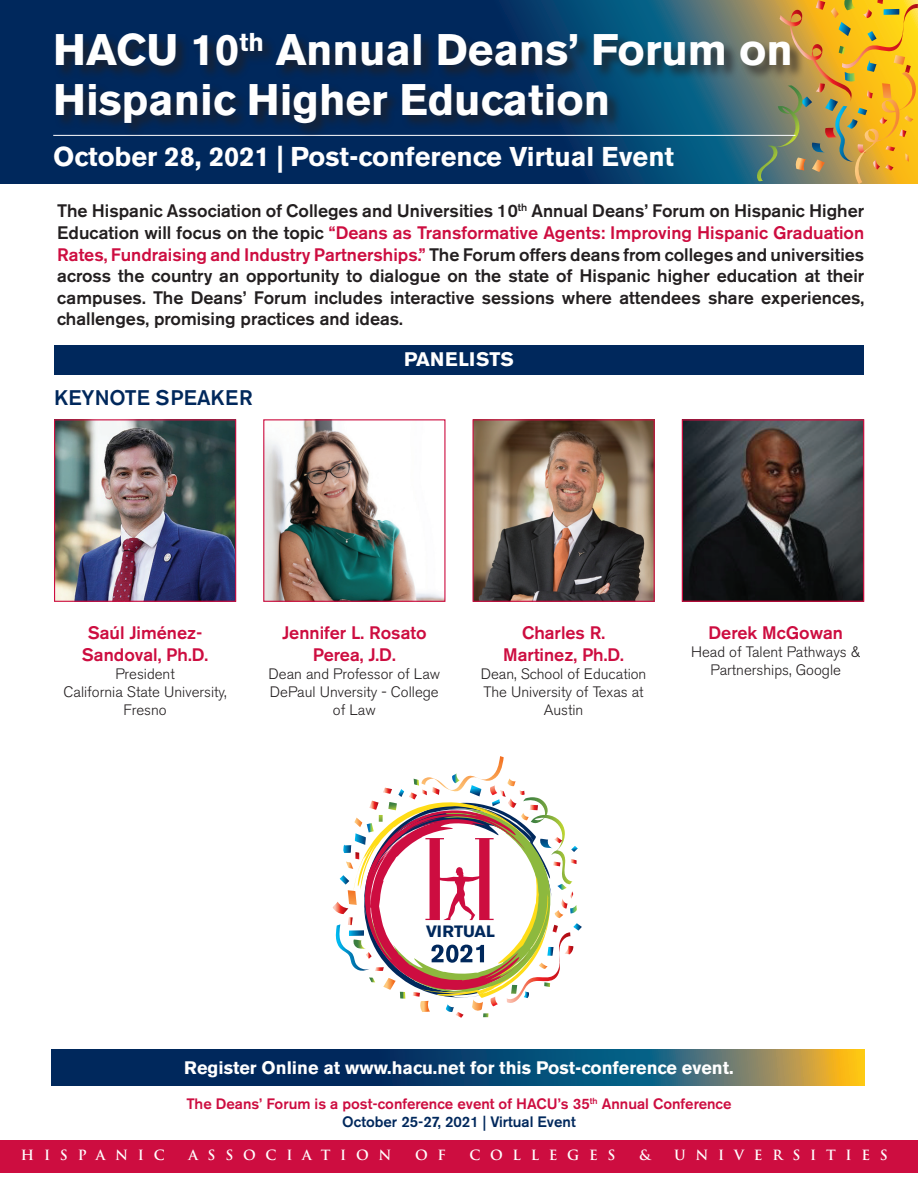
<style>
.page{position:relative;width:918px;height:1188px;background:#fff}
.page>*{position:absolute;margin:0;border:0;box-sizing:border-box;transform-origin:0 0}
.t1{font:700 43.8px/49.5px "Akzidenz Grotesk BE";color:#fff}
.t2{font:700 27px "Akzidenz Grotesk BE";color:#fff}
.t3{font:500 21px "Akzidenz Grotesk BE";color:#00285c}
.t4{font:700 19.5px "Akzidenz Grotesk BE";color:#fff}
.t5{font:500 18px/21.6px "Akzidenz Grotesk BE";color:#231f20;text-align:justify}
.t6{font:500 18px/21.6px "Akzidenz Grotesk BE";color:#cd0d40;text-align:center}
.t7{font:700 18px "Akzidenz Grotesk BE";color:#fff}
.t8{font:700 16.35px "Akzidenz Grotesk BE";color:#00285c}
.t9{font:300 15px/18px "Akzidenz Grotesk BE";color:#231f20;text-align:center}
.t10{font:500 15px/18px "Akzidenz Grotesk BE";color:#cd0d40;text-align:center}
.t11{font:700 13.8px "Trajan Pro";letter-spacing:.71em;color:#fff}
.s1{color:#cd0d40}
.s2{color:#00285c}
</style>
<div class="page">
<div style="left:0;top:1140px;width:918px;height:33px;background:#cd0d40"></div>
<svg style="left:333px;top:756px;width:249px;height:262px"></svg>
<svg style="left:0;top:0;width:756px;height:184px;background:#053362"></svg>
<svg style="left:756px;top:0;width:162px;height:184px;background:#cfa638"></svg>
<hr style="left:53px;top:135px;width:742px;height:1px;background:#fff">
<div style="left:55px;top:32px;width:750px;height:106px;background:#231f20;opacity:.75"></div>
<img style="left:474px;top:421px;width:179px;height:179px">
<div style="left:472px;top:419px;width:183px;height:183px;border:1px solid #cd0d40"></div>
<img style="left:265px;top:421px;width:178px;height:179px">
<div style="left:263px;top:419px;width:182px;height:183px;border:1px solid #cd0d40"></div>
<img style="left:56px;top:421px;width:178px;height:179px">
<div style="left:54px;top:419px;width:182px;height:183px;border:1px solid #cd0d40"></div>
<div style="left:54px;top:345px;width:810px;height:30px;background:#00285c"></div>
<svg style="left:51px;top:1050px;width:813px;height:35px;background:#264d63"></svg>
<img style="left:684px;top:421px;width:178px;height:179px">
<div style="left:682px;top:419px;width:182px;height:183px;border:1px solid #cd0d40"></div>
<h1 class="t1" style="left:53px;top:26px;width:741px">HACU 10<sup>th</sup> Annual Deans’ Forum on<br>Hispanic Higher Education</h1>
<h2 class="t2" style="left:53px;top:141px;width:622px">October 28, 2021 | Post-conference Virtual Event</h2>
<p class="t5" style="left:57px;top:200px;width:809px">The Hispanic Association of Colleges and Universities 10<sup>th</sup> Annual Deans’ Forum on Hispanic Higher Education will focus on the topic <span class="s1">“Deans as Transformative Agents: Improving Hispanic Graduation Rates, Fundraising and Industry Partnerships.”</span> The Forum offers deans from colleges and universities across the country an opportunity to dialogue on the state of Hispanic higher education at their campuses. The Deans’ Forum includes interactive sessions where attendees share experiences, challenges, promising practices and ideas.</p>
<p class="t3" style="left:54px;top:385px;width:200px">KEYNOTE SPEAKER</p>
<p class="t4" style="left:404px;top:348px;width:111px">PANELISTS</p>
<p class="t6" style="left:82px;top:622px;width:128px">Saúl Jiménez-<br>Sandoval, Ph.D.</p>
<p class="t9" style="left:64px;top:665px;width:165px">President<br>California State University,<br>Fresno</p>
<p class="t6" style="left:282px;top:622px;width:146px">Jennifer L. Rosato<br>Perea, J.D.</p>
<p class="t9" style="left:269px;top:665px;width:173px">Dean and Professor of Law<br>DePaul Unversity - College of Law</p>
<p class="t6" style="left:503px;top:622px;width:122px">Charles R.<br>Martinez, Ph.D.</p>
<p class="t9" style="left:481px;top:665px;width:167px">Dean, School of Education<br>The University of Texas at<br>Austin</p>
<p class="t6" style="left:708px;top:622px;width:136px">Derek McGowan</p>
<p class="t9" style="left:691px;top:643px;width:171px">Head of Talent Pathways &amp;<br>Partnerships, Google</p>
<p class="t8" style="left:426px;top:922px;width:70px">VIRTUAL</p>
<p class="t7" style="left:184px;top:1057px;width:551px">Register Online at www.hacu.net for this Post-conference event.</p>
<p class="t10" style="left:187px;top:1095px;width:546px">The Deans’ Forum is a post-conference event of HACU’s 35<sup>th</sup> Annual Conference<br><span class="s2">October 25-27, 2021 | Virtual Event</span></p>
<p class="t11" style="left:21px;top:1146px;width:145px">HISPANIC</p>
<p class="t11" style="left:188px;top:1146px;width:205px">ASSOCIATION</p>
<p class="t11" style="left:415px;top:1146px;width:32px">O F</p>
<p class="t11" style="left:470px;top:1146px;width:148px">COLLEGES</p>
<p class="t11" style="left:639px;top:1146px;width:13px">&amp;</p>
<p class="t11" style="left:674px;top:1146px;width:215px">UNIVERSITIES</p>
</div>
